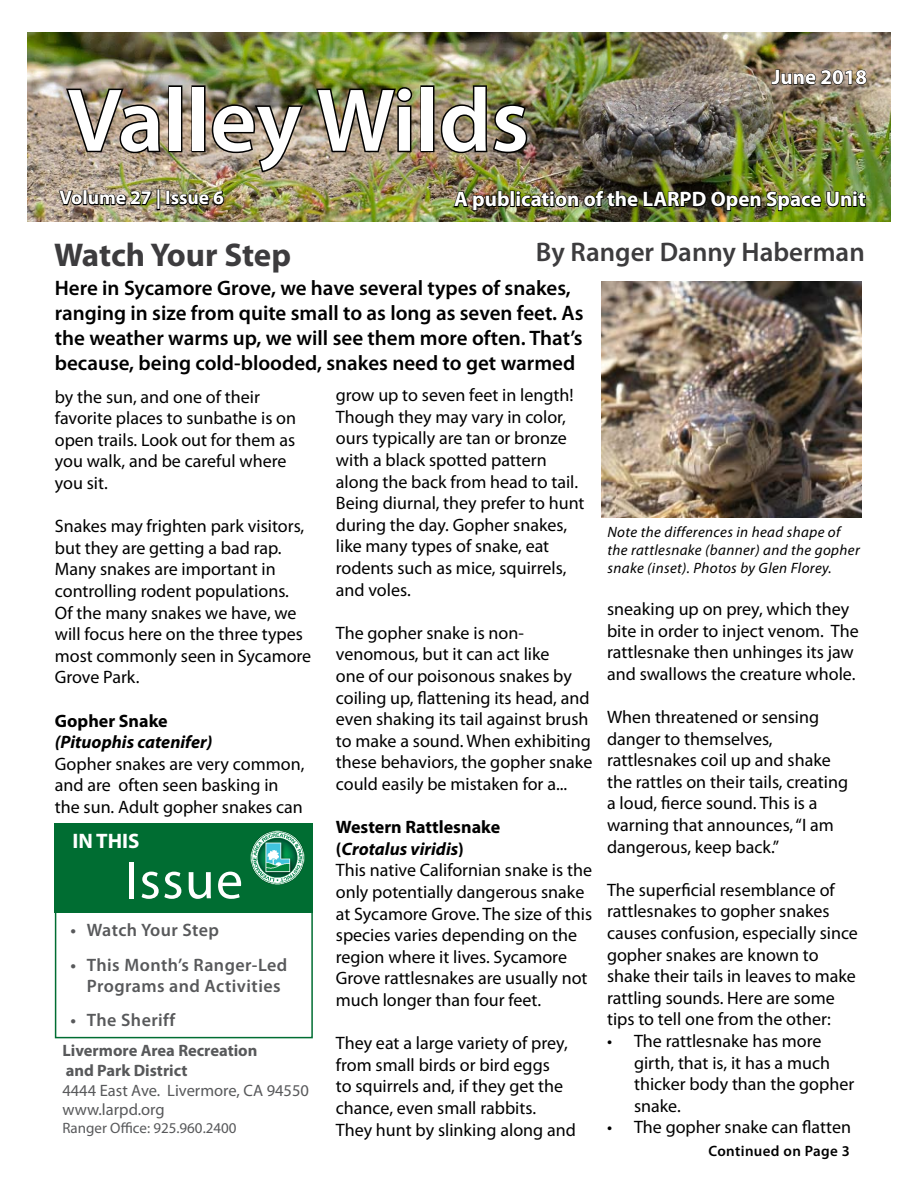
<style>
.page{position:relative;width:918px;height:1188px;background:#fff}
.page>*{position:absolute;margin:0;border:0;box-sizing:border-box;transform-origin:0 0}
.t1{font:600 90px "Myriad Pro";color:#fff}
.t2{font:54px "Myriad Pro";letter-spacing:.025em;color:#fff}
.t3{font:700 33px "Myriad Pro";letter-spacing:-.005em;color:#3d3c3e}
.t4{font:600 27px "Myriad Pro";color:#3d3c3e}
.t5{font:600 21px/25.2px "Myriad Pro";color:#000}
.t6{font:700 21px "Myriad Pro";color:#fff}
.t7{font:700 19.5px "Myriad Pro";color:#fff}
.t8{font:18px/21.6px "Myriad Pro";color:#000}
.t9{font:600 18px/21px "Myriad Pro";letter-spacing:.025em;color:#58595b;text-align:center}
.t10{font:italic 700 18px "Myriad Pro";color:#000}
.t11{font:700 18px "Myriad Pro";color:#000}
.t12{font:16.5px/19.8px "Myriad Pro";color:#58595b}
.t13{font:700 16.5px/19.8px "Myriad Pro";color:#58595b}
.t14{font:italic 15px/18px "Myriad Pro";letter-spacing:.025em;color:#000}
.t15{font:15px "Myriad Pro";color:#58595b}
.t16{font:600 15px "Myriad Pro";letter-spacing:.025em;color:#000}
.s1{font-weight:700}
.s2{font-weight:700;font-style:italic}
</style>
<div class="page">
<img style="left:27px;top:32px;width:864px;height:189px">
<div style="left:55px;top:843px;width:258px;height:195px;border:2px solid #006d32"></div>
<svg style="left:771px;top:67px;width:96px;height:23px;background:#7b6c5c"></svg>
<img style="left:453px;top:170px;width:57px;height:52px">
<div style="left:510px;top:191px;width:5px;height:16px;border:2px solid #000"></div>
<img style="left:516px;top:182px;width:351px;height:40px">
<div style="left:54px;top:823px;width:259px;height:89px;background:#006d32"></div>
<img style="left:64px;top:87px;width:99px;height:68px">
<div style="left:168px;top:85px;width:14px;height:67px;border:3px solid #000"></div>
<div style="left:191px;top:85px;width:15px;height:67px;border:3px solid #000"></div>
<img style="left:314px;top:86px;width:100px;height:68px">
<div style="left:420px;top:85px;width:14px;height:67px;border:3px solid #000"></div>
<img style="left:442px;top:84px;width:87px;height:71px">
<img style="left:251px;top:831px;width:54px;height:54px">
<img style="left:58px;top:173px;width:94px;height:49px">
<div style="left:157px;top:189px;width:3px;height:21px;border:2px solid #000"></div>
<div style="left:166px;top:191px;width:4px;height:14px;border:2px solid #000"></div>
<img style="left:169px;top:103px;width:136px;height:103px">
<img style="left:601px;top:282px;width:260px;height:236px">
<p class="t6" style="left:772px;top:63px;width:97px">June 2018</p>
<h1 class="t1" style="left:68px;top:63px;width:463px">Valley Wilds</h1>
<p class="t7" style="left:60px;top:185px;width:166px">Volume 27 | Issue 6</p>
<p class="t6" style="left:454px;top:186px;width:413px">A publication of the LARPD Open Space Unit</p>
<h3 class="t4" style="left:536px;top:235px;width:330px">By Ranger Danny Haberman</h3>
<h3 class="t3" style="left:54px;top:233px;width:239px">Watch Your Step</h3>
<p class="t5" style="left:55px;top:275px;width:530px">Here in Sycamore Grove, we have several types of snakes, ranging in size from quite small to as long as seven feet. As the weather warms up, we will see them more often. That’s because, being cold-blooded, snakes need to get warmed</p>
<p class="t8" style="left:55px;top:386px;width:243px">by the sun, and one of their favorite places to sunbathe is on open trails. Look out for them as you walk, and be careful where you sit.</p>
<p class="t8" style="left:55px;top:515px;width:258px">Snakes may frighten park visitors, but they are getting a bad rap.<br>Many snakes are important in controlling rodent populations.<br>Of the many snakes we have, we will focus here on the three types most commonly seen in Sycamore<br>Grove Park.</p>
<p class="t11" style="left:55px;top:709px;width:114px">Gopher Snake</p>
<p class="t10" style="left:55px;top:730px;width:159px">(Pituophis catenifer)</p>
<p class="t8" style="left:55px;top:753px;width:251px">Gopher snakes are very common, and are often seen basking in the sun. Adult gopher snakes can</p>
<p class="t6" style="left:72px;top:827px;width:69px">IN THIS</p>
<h2 class="t2" style="left:125px;top:847px;width:119px">Issue</h2>
<p class="t9" style="left:71px;top:919px;width:150px">• Watch Your Step</p>
<p class="t9" style="left:71px;top:954px;width:218px">• This Month’s Ranger-Led<br>Programs and Activities</p>
<p class="t9" style="left:71px;top:1009px;width:106px">• The Sheriff</p>
<p class="t13" style="left:62px;top:1040px;width:197px">Livermore Area Recreation and Park District</p>
<p class="t12" style="left:62px;top:1080px;width:248px">4444 East Ave. Livermore, CA 94550 www.larpd.org</p>
<p class="t15" style="left:62px;top:1119px;width:176px">Ranger Office: 925.960.2400</p>
<p class="t8" style="left:336px;top:384px;width:250px">grow up to seven feet in length!<br>Though they may vary in color, ours typically are tan or bronze with a black spotted pattern along the back from head to tail.<br>Being diurnal, they prefer to hunt during the day. Gopher snakes, like many types of snake, eat rodents such as mice, squirrels, and voles.</p>
<p class="t8" style="left:336px;top:622px;width:258px">The gopher snake is non&shy;venomous, but it can act like<br>one of our poisonous snakes by coiling up, flattening its head, and even shaking its tail against brush to make a sound. When exhibiting these behaviors, the gopher snake could easily be mistaken for a...</p>
<p class="t8" style="left:336px;top:816px;width:258px"><span class="s1">Western Rattlesnake<br>(</span><span class="s2">Crotalus viridis</span><span class="s1">)<br></span>This native Californian snake is the only potentially dangerous snake at Sycamore Grove. The size of this species varies depending on the region where it lives. Sycamore<br>Grove rattlesnakes are usually not much longer than four feet.</p>
<p class="t8" style="left:336px;top:1032px;width:242px">They eat a large variety of prey, from small birds or bird eggs<br>to squirrels and, if they get the chance, even small rabbits.<br>They hunt by slinking along and</p>
<p class="t14" style="left:607px;top:522px;width:254px">Note the differences in head shape of the rattlesnake (banner) and the gopher snake (inset). Photos by Glen Florey.</p>
<p class="t8" style="left:607px;top:598px;width:253px">sneaking up on prey, which they bite in order to inject venom. The rattlesnake then unhinges its jaw and swallows the creature whole.</p>
<p class="t8" style="left:607px;top:706px;width:243px">When threatened or sensing danger to themselves, rattlesnakes coil up and shake the rattles on their tails, creating a loud, fierce sound. This is a warning that announces, “I am dangerous, keep back.”</p>
<p class="t8" style="left:607px;top:879px;width:252px">The superficial resemblance of rattlesnakes to gopher snakes causes confusion, especially since gopher snakes are known to shake their tails in leaves to make rattling sounds. Here are some tips to tell one from the other:</p>
<p class="t8" style="left:634px;top:1030px;width:222px;text-indent:-27px">• The rattlesnake has more girth, that is, it has a much thicker body than the gopher snake.</p>
<p class="t8" style="left:607px;top:1116px;width:245px">• The gopher snake can flatten</p>
<p class="t16" style="left:708px;top:1141px;width:143px">Continued on Page 3</p>
</div>
